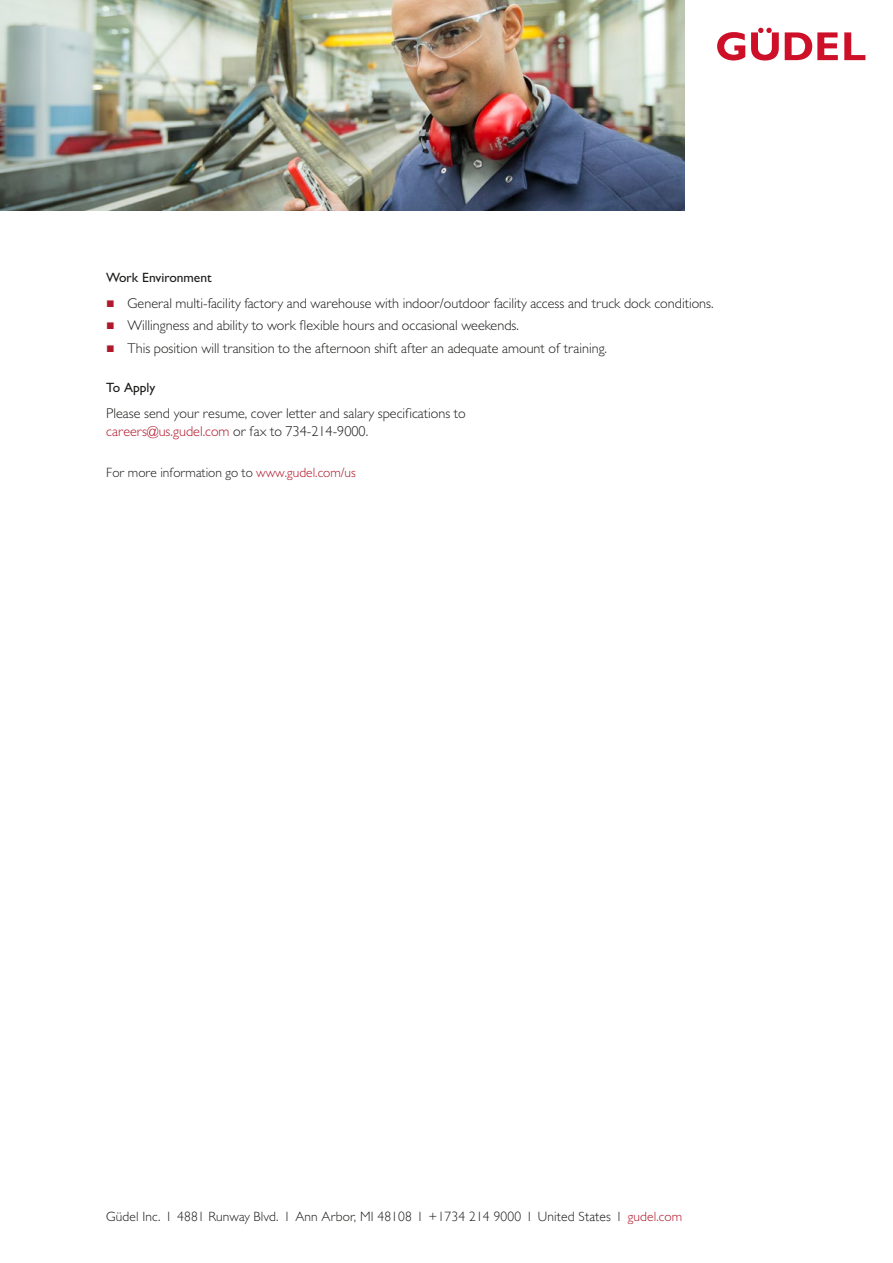
<style>
.page{position:relative;width:893px;height:1263px;background:#fff}
.page>*{position:absolute;margin:0;border:0;box-sizing:border-box;transform-origin:0 0}
.t1{font:300 14.25px/18px "Gill Sans MT Pro";color:#1d1d1b}
.t2{font:300 13.5px "Gill Sans";letter-spacing:.01em;color:#1d1d1b}
.t3{font:300 13.5px "Gill Sans MT Pro";color:#1d1d1b}
.t4{font:500 13.5px "Gill Sans MT Pro";color:#1d1d1b}
.s1{font-family:"Arial";font-weight:400;color:#b0182b}
.s2{color:#b0182b}
.s3{font-family:"Gill Sans"}
.s4{font-family:"Gill Sans MT Pro"}
.s5{font-family:"Gill Sans MT Pro";color:#b0182b}
</style>
<div class="page">
<svg style="left:717px;top:32px;width:28px;height:29px"></svg>
<svg style="left:785px;top:32px;width:53px;height:28px"></svg>
<svg style="left:844px;top:32px;width:21px;height:28px"></svg>
<svg style="left:751px;top:28px;width:28px;height:33px"></svg>
<img style="left:0;top:0;width:685px;height:210px">
<p class="t4" style="left:106px;top:269px;width:107px">Work Environment</p>
<p class="t1" style="left:106px;top:294px;width:609px"><span class="s1">■</span> General multi-facility factory and warehouse with indoor/outdoor facility access and truck dock conditions.</p>
<p class="t1" style="left:106px;top:316px;width:414px"><span class="s1">■</span> Willingness and ability to work flexible hours and occasional weekends.</p>
<p class="t1" style="left:106px;top:339px;width:502px"><span class="s1">■</span> This position will transition to the afternoon shift after an adequate amount of training.</p>
<p class="t4" style="left:106px;top:379px;width:51px">To Apply</p>
<p class="t1" style="left:106px;top:404px;width:361px">Please send your resume, cover letter and salary specifications to <span class="s2">careers@us.gudel.com</span> or fax to <span class="s3">734-214-9000</span>.</p>
<p class="t3" style="left:106px;top:464px;width:251px">For more information go to <span class="s2">www.gudel.com/us</span></p>
<p class="t2" style="left:106px;top:1208px;width:577px"><span class="s4">Güdel Inc. 1</span> 4881 <span class="s4">Runway Blvd. 1 Ann Arbor,</span> MI 48108 <span class="s4">1</span> +1734 214 9000 <span class="s4">1</span> United States <span class="s4">1</span> <span class="s5">gudel.com</span></p>
</div>
